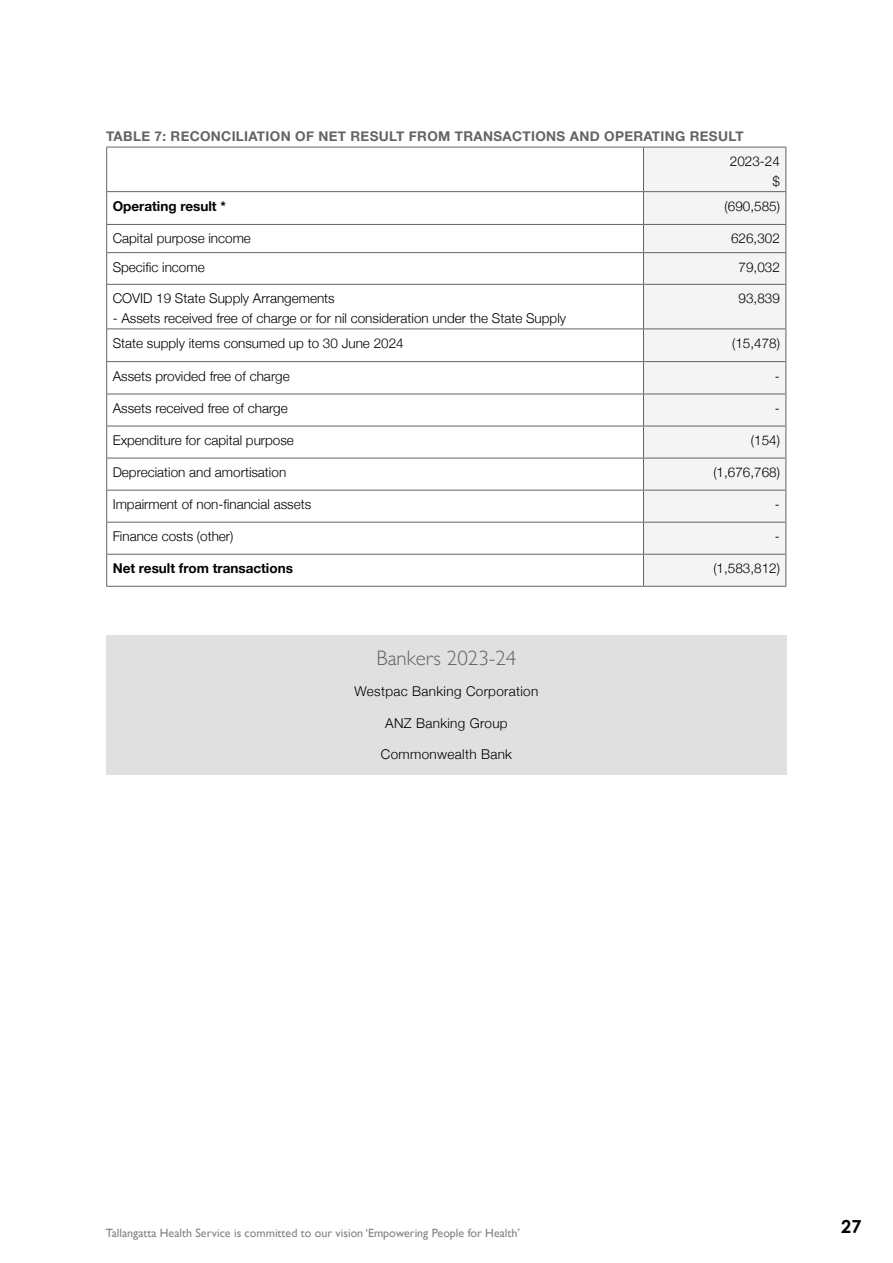
<style>
.page{position:relative;width:893px;height:1263px;background:#fff}
.page>*{position:absolute;margin:0;border:0;box-sizing:border-box;transform-origin:0 0}
.t1{font:300 21px "Gill Sans";color:#636466}
.t2{font:700 18px "Century Gothic";color:#000}
.t3{font:300 13.5px/19.5px "Helvetica Neue";color:#000;text-align:right}
.t4{font:700 13.5px "Helvetica Neue";letter-spacing:.025em;color:#636466}
.t5{font:300 13.5px "Helvetica Neue";letter-spacing:.025em;color:#000}
.t6{font:700 13.5px "Helvetica Neue";color:#000}
.t7{font:12px "Gill Sans";color:#808285}
</style>
<div class="page">
<div style="left:106px;top:635px;width:681px;height:140px;background:#e0e0e0"></div>
<svg style="left:107px;top:148px;width:536px;height:438px"></svg>
<div style="left:644px;top:148px;width:141px;height:438px;background:#f4f4f4"></div>
<hr style="left:643px;top:191px;width:143px;height:1px;background:#636466">
<hr style="left:643px;top:224px;width:143px;height:1px;background:#636466">
<hr style="left:643px;top:252px;width:143px;height:1px;background:#636466">
<hr style="left:643px;top:284px;width:143px;height:1px;background:#636466">
<hr style="left:643px;top:328px;width:143px;height:1px;background:#636466">
<hr style="left:643px;top:361px;width:143px;height:1px;background:#636466">
<hr style="left:643px;top:394px;width:143px;height:1px;background:#636466">
<hr style="left:643px;top:426px;width:143px;height:1px;background:#636466">
<hr style="left:643px;top:458px;width:143px;height:1px;background:#636466">
<hr style="left:643px;top:490px;width:143px;height:1px;background:#636466">
<hr style="left:643px;top:522px;width:143px;height:1px;background:#636466">
<hr style="left:643px;top:554px;width:143px;height:1px;background:#636466">
<hr style="left:643px;top:586px;width:143px;height:1px;background:#636466">
<hr style="left:106px;top:147px;width:1px;height:44px;background:#636466">
<hr style="left:106px;top:192px;width:1px;height:32px;background:#636466">
<svg style="left:106px;top:225px;width:1px;height:27px"></svg>
<hr style="left:106px;top:253px;width:1px;height:31px;background:#636466">
<hr style="left:106px;top:285px;width:1px;height:43px;background:#636466">
<hr style="left:106px;top:329px;width:1px;height:32px;background:#636466">
<hr style="left:106px;top:362px;width:1px;height:32px;background:#636466">
<hr style="left:106px;top:394px;width:1px;height:32px;background:#636466">
<hr style="left:106px;top:426px;width:1px;height:32px;background:#636466">
<hr style="left:106px;top:458px;width:1px;height:32px;background:#636466">
<hr style="left:106px;top:490px;width:1px;height:32px;background:#636466">
<hr style="left:106px;top:522px;width:1px;height:32px;background:#636466">
<hr style="left:106px;top:555px;width:1px;height:31px;background:#636466">
<hr style="left:643px;top:147px;width:1px;height:44px;background:#636466">
<hr style="left:643px;top:192px;width:1px;height:32px;background:#636466">
<hr style="left:785px;top:192px;width:1px;height:32px;background:#636466">
<svg style="left:643px;top:225px;width:1px;height:27px"></svg>
<svg style="left:785px;top:225px;width:1px;height:27px"></svg>
<hr style="left:643px;top:253px;width:1px;height:31px;background:#636466">
<hr style="left:785px;top:253px;width:1px;height:31px;background:#636466">
<hr style="left:643px;top:285px;width:1px;height:43px;background:#636466">
<hr style="left:785px;top:285px;width:1px;height:43px;background:#636466">
<hr style="left:643px;top:329px;width:1px;height:32px;background:#636466">
<hr style="left:785px;top:329px;width:1px;height:32px;background:#636466">
<hr style="left:643px;top:362px;width:1px;height:32px;background:#636466">
<hr style="left:785px;top:362px;width:1px;height:32px;background:#636466">
<hr style="left:643px;top:394px;width:1px;height:32px;background:#636466">
<hr style="left:785px;top:394px;width:1px;height:32px;background:#636466">
<hr style="left:643px;top:426px;width:1px;height:32px;background:#636466">
<hr style="left:785px;top:426px;width:1px;height:32px;background:#636466">
<hr style="left:643px;top:458px;width:1px;height:32px;background:#636466">
<hr style="left:785px;top:458px;width:1px;height:32px;background:#636466">
<hr style="left:643px;top:490px;width:1px;height:32px;background:#636466">
<hr style="left:785px;top:490px;width:1px;height:32px;background:#636466">
<hr style="left:643px;top:522px;width:1px;height:32px;background:#636466">
<hr style="left:785px;top:522px;width:1px;height:32px;background:#636466">
<hr style="left:643px;top:555px;width:1px;height:31px;background:#636466">
<hr style="left:785px;top:555px;width:1px;height:31px;background:#636466">
<hr style="left:106px;top:191px;width:537px;height:1px;background:#636466">
<hr style="left:106px;top:224px;width:537px;height:1px;background:#636466">
<hr style="left:106px;top:252px;width:537px;height:1px;background:#636466">
<hr style="left:106px;top:284px;width:537px;height:1px;background:#636466">
<hr style="left:106px;top:328px;width:537px;height:1px;background:#636466">
<hr style="left:106px;top:361px;width:537px;height:1px;background:#636466">
<hr style="left:106px;top:394px;width:537px;height:1px;background:#636466">
<hr style="left:106px;top:426px;width:537px;height:1px;background:#636466">
<hr style="left:106px;top:458px;width:537px;height:1px;background:#636466">
<hr style="left:106px;top:490px;width:537px;height:1px;background:#636466">
<hr style="left:106px;top:522px;width:537px;height:1px;background:#636466">
<hr style="left:106px;top:554px;width:537px;height:1px;background:#636466">
<hr style="left:106px;top:586px;width:537px;height:1px;background:#636466">
<hr style="left:785px;top:147px;width:1px;height:44px;background:#636466">
<hr style="left:106px;top:147px;width:537px;height:1px;background:#636466">
<hr style="left:643px;top:147px;width:143px;height:1px;background:#636466">
<p class="t4" style="left:106px;top:125px;width:639px">TABLE 7: RECONCILIATION OF NET RESULT FROM TRANSACTIONS AND OPERATING RESULT</p>
<p class="t3" style="left:730px;top:151px;width:52px">2023-24 $</p>
<p class="t6" style="left:113px;top:195px;width:115px">Operating result *</p>
<p class="t3" style="left:725px;top:195px;width:57px">(690,585)</p>
<p class="t3" style="left:113px;top:228px;width:140px">Capital purpose income</p>
<p class="t3" style="left:731px;top:228px;width:50px">626,302</p>
<p class="t3" style="left:113px;top:256px;width:94px">Specific income</p>
<p class="t3" style="left:739px;top:256px;width:43px">79,032</p>
<p class="t3" style="left:113px;top:288px;width:224px">COVID 19 State Supply Arrangements</p>
<p class="t3" style="left:113px;top:307px;width:455px">- Assets received free of charge or for nil consideration under the State Supply</p>
<p class="t3" style="left:739px;top:288px;width:43px">93,839</p>
<p class="t3" style="left:113px;top:332px;width:293px">State supply items consumed up to 30 June 2024</p>
<p class="t3" style="left:732px;top:332px;width:49px">(15,478)</p>
<p class="t3" style="left:113px;top:365px;width:179px">Assets provided free of charge</p>
<p class="t3" style="left:775px;top:365px;width:6px">-</p>
<p class="t3" style="left:113px;top:397px;width:177px">Assets received free of charge</p>
<p class="t3" style="left:775px;top:397px;width:6px">-</p>
<p class="t3" style="left:113px;top:429px;width:183px">Expenditure for capital purpose</p>
<p class="t3" style="left:751px;top:429px;width:31px">(154)</p>
<p class="t3" style="left:113px;top:462px;width:175px">Depreciation and amortisation</p>
<p class="t3" style="left:713px;top:462px;width:68px">(1,676,768)</p>
<p class="t3" style="left:113px;top:494px;width:200px">Impairment of non-financial assets</p>
<p class="t3" style="left:775px;top:494px;width:6px">-</p>
<p class="t3" style="left:113px;top:526px;width:122px">Finance costs (other)</p>
<p class="t3" style="left:775px;top:526px;width:6px">-</p>
<p class="t6" style="left:113px;top:558px;width:182px">Net result from transactions</p>
<p class="t3" style="left:713px;top:558px;width:68px">(1,583,812)</p>
<h1 class="t1" style="left:377px;top:641px;width:141px">Bankers 2023-24</h1>
<p class="t5" style="left:355px;top:681px;width:185px">Westpac Banking Corporation</p>
<p class="t5" style="left:385px;top:712px;width:124px">ANZ Banking Group</p>
<p class="t5" style="left:381px;top:744px;width:133px">Commonwealth Bank</p>
<p class="t7" style="left:106px;top:1226px;width:416px">Tallangatta Health Service is committed to our vision ‘Empowering People for Health’</p>
<h2 class="t2" style="left:841px;top:1213px;width:22px">27</h2>
</div>
